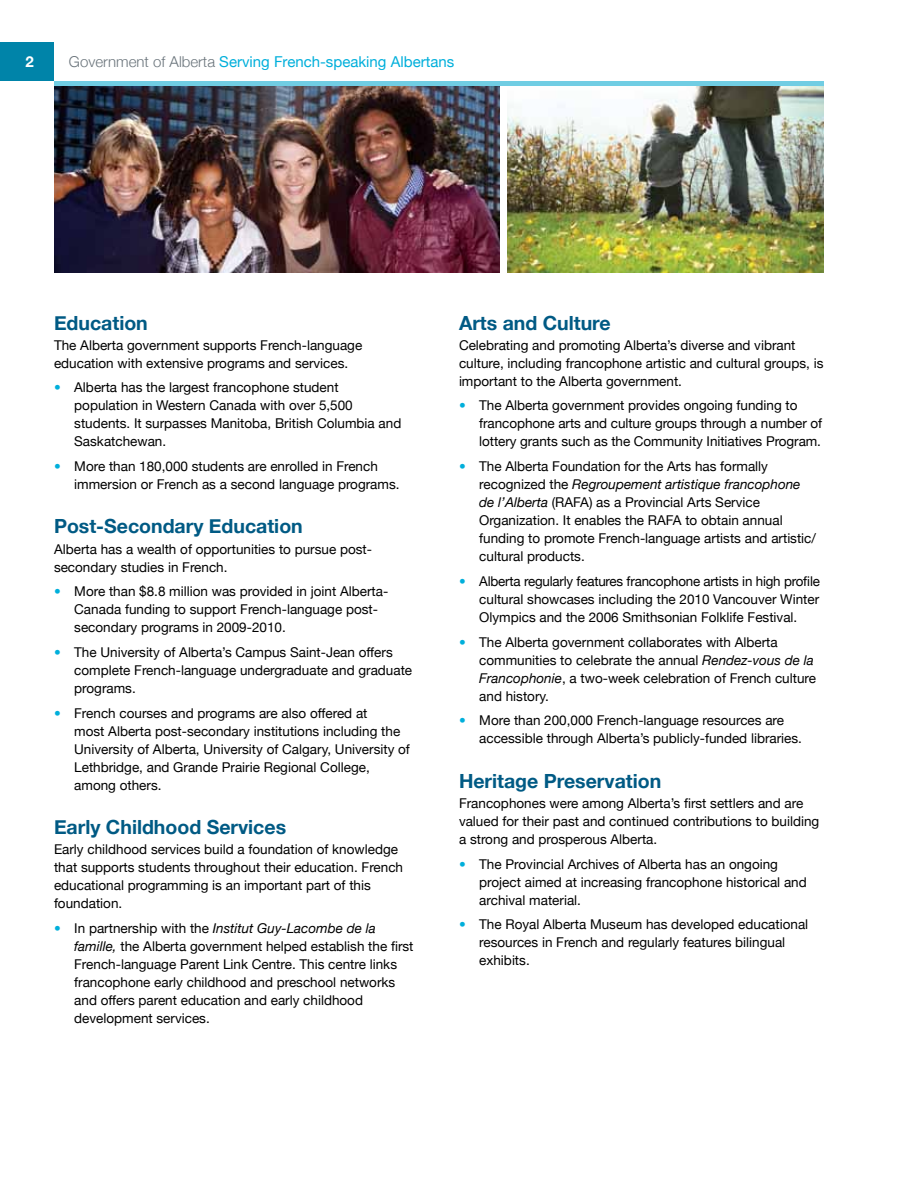
<style>
.page{position:relative;width:918px;height:1188px;background:#fff}
.page>*{position:absolute;margin:0;border:0;box-sizing:border-box;transform-origin:0 0}
.t1{font:700 19.5px "Helvetica Neue";color:#005a84}
.t2{font:15px "Helvetica Neue";color:#00afdb}
.t3{font:700 15px "Helvetica Neue";color:#fff}
.t4{font:13.5px/18px "Helvetica Neue";color:#000}
.s1{font-weight:300;color:#6a747b}
.s2{font-weight:700;color:#00afdb}
.s3{font-style:italic}
</style>
<div class="page">
<div style="left:0;top:43px;width:54px;height:38px;background:#0084a9"></div>
<img style="left:54px;top:85px;width:446px;height:188px">
<img style="left:507px;top:85px;width:317px;height:188px">
<hr style="left:54px;top:81px;width:770px;height:4px;background:#70cde3">
<p class="t3" style="left:25px;top:52px;width:10px">2</p>
<p class="t2" style="left:69px;top:52px;width:387px"><span class="s1">Government of Alberta</span> Serving French-speaking Albertans</p>
<h1 class="t1" style="left:54px;top:310px;width:95px">Education</h1>
<p class="t4" style="left:54px;top:336px;width:310px">The Alberta government supports French-language education with extensive programs and services.</p>
<p class="t4" style="left:74px;top:378px;width:329px;text-indent:-20px"><span class="s2">•</span> Alberta has the largest francophone student population in Western Canada with over 5,500 students. It surpasses Manitoba, British Columbia and Saskatchewan.</p>
<p class="t4" style="left:74px;top:457px;width:327px;text-indent:-20px"><span class="s2">•</span> More than 180,000 students are enrolled in French immersion or French as a second language programs.</p>
<h1 class="t1" style="left:54px;top:514px;width:250px">Post-Secondary Education</h1>
<p class="t4" style="left:54px;top:540px;width:320px">Alberta has a wealth of opportunities to pursue post&shy;secondary studies in French.</p>
<p class="t4" style="left:74px;top:582px;width:316px;text-indent:-20px"><span class="s2">•</span> More than $8.8 million was provided in joint Alberta-<br>Canada funding to support French-language post&shy;secondary programs in 2009-2010.</p>
<p class="t4" style="left:74px;top:643px;width:339px;text-indent:-20px"><span class="s2">•</span> The University of Alberta’s Campus Saint-Jean offers complete French-language undergraduate and graduate programs.</p>
<p class="t4" style="left:74px;top:704px;width:337px;text-indent:-20px"><span class="s2">•</span> French courses and programs are also offered at<br>most Alberta post-secondary institutions including the University of Alberta, University of Calgary, University of Lethbridge, and Grande Prairie Regional College, among others.</p>
<h1 class="t1" style="left:54px;top:815px;width:234px">Early Childhood Services</h1>
<p class="t4" style="left:54px;top:840px;width:351px">Early childhood services build a foundation of knowledge that supports students throughout their education. French educational programming is an important part of this foundation.</p>
<p class="t4" style="left:74px;top:919px;width:341px;text-indent:-20px"><span class="s2">•</span> In partnership with the <span class="s3">Institut Guy-Lacombe de la famille,</span> the Alberta government helped establish the first French-language Parent Link Centre. This centre links francophone early childhood and preschool networks and offers parent education and early childhood development services.</p>
<h1 class="t1" style="left:459px;top:310px;width:153px">Arts and Culture</h1>
<p class="t4" style="left:459px;top:336px;width:366px">Celebrating and promoting Alberta’s diverse and vibrant culture, including francophone artistic and cultural groups, is important to the Alberta government.</p>
<p class="t4" style="left:479px;top:396px;width:344px;text-indent:-20px"><span class="s2">•</span> The Alberta government provides ongoing funding to francophone arts and culture groups through a number of lottery grants such as the Community Initiatives Program.</p>
<p class="t4" style="left:479px;top:457px;width:338px;text-indent:-20px"><span class="s2">•</span> The Alberta Foundation for the Arts has formally recognized the <span class="s3">Regroupement artistique francophone de l’Alberta</span> (RAFA) as a Provincial Arts Service Organization. It enables the RAFA to obtain annual funding to promote French-language artists and artistic/ cultural products.</p>
<p class="t4" style="left:479px;top:572px;width:342px;text-align:justify;text-indent:-20px"><span class="s2">•</span> Alberta regularly features francophone artists in high profile cultural showcases including the 2010 Vancouver Winter Olympics and the 2006 Smithsonian Folklife Festival.</p>
<p class="t4" style="left:479px;top:633px;width:338px;text-indent:-20px"><span class="s2">•</span> The Alberta government collaborates with Alberta communities to celebrate the annual <span class="s3">Rendez-vous de la Francophonie</span>, a two-week celebration of French culture and history.</p>
<p class="t4" style="left:479px;top:711px;width:324px;text-indent:-20px"><span class="s2">•</span> More than 200,000 French-language resources are accessible through Alberta’s publicly-funded libraries.</p>
<h1 class="t1" style="left:459px;top:769px;width:204px">Heritage Preservation</h1>
<p class="t4" style="left:459px;top:794px;width:362px">Francophones were among Alberta’s first settlers and are valued for their past and continued contributions to building a strong and prosperous Alberta.</p>
<p class="t4" style="left:479px;top:855px;width:329px;text-indent:-20px"><span class="s2">•</span> The Provincial Archives of Alberta has an ongoing project aimed at increasing francophone historical and archival material.</p>
<p class="t4" style="left:479px;top:915px;width:331px;text-indent:-20px"><span class="s2">•</span> The Royal Alberta Museum has developed educational resources in French and regularly features bilingual exhibits.</p>
</div>
